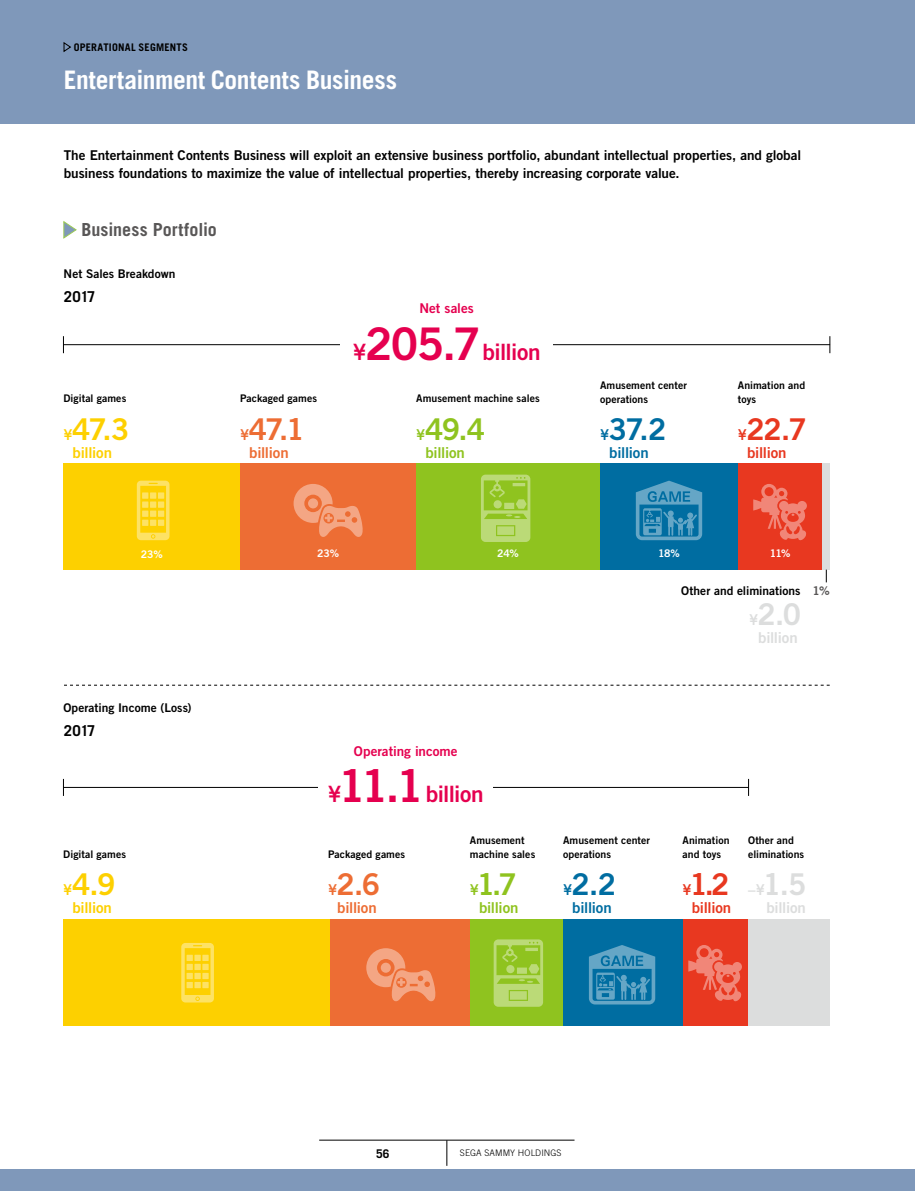
<style>
.page{position:relative;width:915px;height:1191px;background:#fff}
.page>*{position:absolute;margin:0;border:0;box-sizing:border-box;transform-origin:0 0}
._03-本文_E{font:30px "Trade Gothic LT Std Bd 2";color:#fdd000}
._03-本文_E-2{font:30px "Trade Gothic LT Std Bd 2";color:#ed6d34}
._03-本文_E-3{font:30px "Trade Gothic LT Std Bd 2";color:#8fc31f}
._03-本文_E-4{font:30px "Trade Gothic LT Std Bd 2";color:#006da1}
._03-本文_E-5{font:30px "Trade Gothic LT Std Bd 2";color:#e83820}
._03-本文_E-6{font:30px "Trade Gothic LT Std Bd 2";color:#dcdddd}
._00-タイトル_E{font:700 25.5px "Trade Gothic LT Std";letter-spacing:-.015em;color:#fff}
._03-本文_E-7{font:22.5px "Trade Gothic LT Std Bd 2";letter-spacing:-.025em;color:#e5004f}
._02-見出し00{font:700 18px "Trade Gothic LT Std";color:#595757}
._03-本文_E-8{font:15px "Trade Gothic LT Std Bd 2";letter-spacing:-.015em;color:#fdd000}
._03-本文_E-9{font:15px "Trade Gothic LT Std Bd 2";letter-spacing:-.015em;color:#ed6d34}
._03-本文_E-10{font:15px "Trade Gothic LT Std Bd 2";letter-spacing:-.015em;color:#8fc31f}
._03-本文_E-11{font:15px "Trade Gothic LT Std Bd 2";letter-spacing:-.015em;color:#006da1}
._03-本文_E-12{font:15px "Trade Gothic LT Std Bd 2";letter-spacing:-.015em;color:#e83820}
._03-本文_E-13{font:15px "Trade Gothic LT Std Bd 2";letter-spacing:-.015em;color:#dcdddd}
.グラフタイトル{font:700 15px "Trade Gothic LT Std";letter-spacing:-.02em;color:#000}
._01-リード{font:13.5px/18px "Trade Gothic LT Std Bd 2";letter-spacing:-.005em;color:#000}
._03-本文_E-14{font:13.5px "Trade Gothic LT Std Bd 2";color:#e5004f}
._03-本文_E-15{font:12px "Trade Gothic LT Std Bd 2";color:#000}
.t1{font:700 12px "Trade Gothic LT Std";color:#000}
._03-本文_E-16{font:10.5px/13.5px "Trade Gothic LT Std Bd 2";letter-spacing:.005em;color:#000}
.t2{font:700 10.5px "Trade Gothic LT Std";letter-spacing:.02em;color:#000}
._03-本文_E-17{font:10.5px "Trade Gothic LT Std Bd 2";letter-spacing:-.01em;color:#fff}
.t3{font:300 9px "Trade Gothic LT Std";letter-spacing:.01em;color:#000}
.s1{font-size:15px}
.s2{font-size:45px}
.s3{color:#595757}
</style>
<div class="page">
<div style="left:0;top:0;width:914px;height:123px;background:#7f98ba"></div>
<svg style="left:64px;top:42px;width:7px;height:10px"></svg>
<svg style="left:63px;top:221px;width:14px;height:18px"></svg>
<svg style="left:64px;top:685px;width:765px;height:1px"></svg>
<div style="left:64px;top:463px;width:176px;height:106px;background:#fdd000"></div>
<div style="left:682px;top:919px;width:65px;height:107px;background:#e83820"></div>
<div style="left:563px;top:919px;width:119px;height:107px;background:#006da1"></div>
<div style="left:329px;top:919px;width:141px;height:107px;background:#ed6d34"></div>
<div style="left:63px;top:919px;width:266px;height:107px;background:#fdd000"></div>
<div style="left:470px;top:919px;width:93px;height:107px;background:#8fc31f"></div>
<div style="left:747px;top:919px;width:82px;height:107px;background:#dcdddd"></div>
<div style="left:240px;top:463px;width:176px;height:106px;background:#ed6d34"></div>
<div style="left:416px;top:463px;width:184px;height:106px;background:#8fc31f"></div>
<div style="left:600px;top:463px;width:137px;height:106px;background:#006da1"></div>
<div style="left:737px;top:463px;width:84px;height:106px;background:#e83820"></div>
<div style="left:821px;top:463px;width:8px;height:106px;background:#dcdddd"></div>
<svg style="left:825px;top:569px;width:1px;height:13px"></svg>
<svg style="left:293px;top:484px;width:70px;height:53px"></svg>
<svg style="left:366px;top:948px;width:70px;height:53px"></svg>
<svg style="left:753px;top:484px;width:53px;height:56px"></svg>
<svg style="left:688px;top:945px;width:53px;height:56px"></svg>
<svg style="left:137px;top:480px;width:32px;height:60px"></svg>
<svg style="left:181px;top:943px;width:33px;height:59px"></svg>
<svg style="left:481px;top:474px;width:49px;height:68px"></svg>
<svg style="left:493px;top:939px;width:50px;height:67px"></svg>
<svg style="left:635px;top:480px;width:67px;height:60px"></svg>
<svg style="left:589px;top:945px;width:66px;height:59px"></svg>
<svg style="left:63px;top:336px;width:1px;height:17px"></svg>
<svg style="left:63px;top:779px;width:1px;height:17px"></svg>
<svg style="left:829px;top:336px;width:1px;height:17px"></svg>
<svg style="left:748px;top:779px;width:1px;height:17px"></svg>
<hr style="left:63px;top:344px;width:766px;height:1px;background:#000">
<hr style="left:63px;top:787px;width:685px;height:1px;background:#000">
<div style="left:340px;top:302px;width:213px;height:76px;background:#fff"></div>
<div style="left:318px;top:744px;width:175px;height:77px;background:#fff"></div>
<div style="left:0;top:1169px;width:914px;height:22px;background:#7f98ba"></div>
<svg style="left:446px;top:1140px;width:1px;height:25px"></svg>
<hr style="left:319px;top:1139px;width:255px;height:1px;background:#000">
<p class="t2" style="left:74px;top:41px;width:116px">OPERATIONAL SEGMENTS</p>
<p class="_00-タイトル_E" style="left:64px;top:64px;width:335px">Entertainment Contents Business</p>
<p class="_01-リード" style="left:64px;top:146px;width:738px">The Entertainment Contents Business will exploit an extensive business portfolio, abundant intellectual properties, and global business foundations to maximize the value of intellectual properties, thereby increasing corporate value.</p>
<p class="_02-見出し00" style="left:81px;top:219px;width:137px">Business Portfolio</p>
<p class="_03-本文_E-15" style="left:64px;top:266px;width:113px">Net Sales Breakdown</p>
<p class="グラフタイトル" style="left:64px;top:287px;width:33px">2017</p>
<p class="_03-本文_E-16" style="left:63px;top:391px;width:64px">Digital games</p>
<p class="_03-本文_E" style="left:63px;top:410px;width:67px"><span class="s1">¥</span>47.3</p>
<p class="_03-本文_E-8" style="left:73px;top:443px;width:41px">billion</p>
<p class="_03-本文_E-16" style="left:240px;top:391px;width:79px">Packaged games</p>
<p class="_03-本文_E-2" style="left:240px;top:410px;width:66px"><span class="s1">¥</span>47.1</p>
<p class="_03-本文_E-9" style="left:249px;top:443px;width:41px">billion</p>
<p class="_03-本文_E-14" style="left:419px;top:300px;width:56px">Net sales</p>
<p class="_03-本文_E-7" style="left:352px;top:338px;width:189px">¥<span class="s2">205.7</span>billion</p>
<p class="_03-本文_E-16" style="left:416px;top:391px;width:125px">Amusement machine sales</p>
<p class="_03-本文_E-3" style="left:416px;top:410px;width:70px"><span class="s1">¥</span>49.4</p>
<p class="_03-本文_E-10" style="left:425px;top:443px;width:41px">billion</p>
<p class="_03-本文_E-16" style="left:600px;top:379px;width:88px">Amusement center operations</p>
<p class="_03-本文_E-4" style="left:600px;top:411px;width:68px"><span class="s1">¥</span>37.2</p>
<p class="_03-本文_E-11" style="left:609px;top:444px;width:41px">billion</p>
<p class="_03-本文_E-16" style="left:737px;top:379px;width:69px">Animation and toys</p>
<p class="_03-本文_E-5" style="left:737px;top:411px;width:70px"><span class="s1">¥</span>22.7</p>
<p class="_03-本文_E-12" style="left:746px;top:444px;width:41px">billion</p>
<p class="_03-本文_E-17" style="left:141px;top:547px;width:24px">23%</p>
<p class="_03-本文_E-17" style="left:317px;top:547px;width:24px">23%</p>
<p class="_03-本文_E-17" style="left:497px;top:547px;width:23px">24%</p>
<p class="_03-本文_E-17" style="left:657px;top:546px;width:23px">18%</p>
<p class="_03-本文_E-17" style="left:769px;top:547px;width:22px">11%</p>
<p class="_03-本文_E-15" style="left:681px;top:583px;width:150px">Other and eliminations <span class="s3">1%</span></p>
<p class="_03-本文_E-15" style="left:63px;top:700px;width:130px">Operating Income (Loss)</p>
<p class="グラフタイトル" style="left:64px;top:721px;width:33px">2017</p>
<p class="_03-本文_E-16" style="left:63px;top:847px;width:64px">Digital games</p>
<p class="_03-本文_E" style="left:63px;top:866px;width:54px"><span class="s1">¥</span>4.9</p>
<p class="_03-本文_E-8" style="left:72px;top:898px;width:41px">billion</p>
<p class="_03-本文_E-6" style="left:748px;top:596px;width:54px"><span class="s1">¥</span>2.0</p>
<p class="_03-本文_E-13" style="left:757px;top:628px;width:41px">billion</p>
<p class="_03-本文_E-14" style="left:354px;top:742px;width:105px">Operating income</p>
<p class="_03-本文_E-7" style="left:328px;top:780px;width:157px">¥<span class="s2">11.1</span>billion</p>
<p class="_03-本文_E-16" style="left:328px;top:847px;width:79px">Packaged games</p>
<p class="_03-本文_E-2" style="left:328px;top:866px;width:54px"><span class="s1">¥</span>2.6</p>
<p class="_03-本文_E-9" style="left:337px;top:898px;width:41px">billion</p>
<p class="_03-本文_E-16" style="left:469px;top:833px;width:67px">Amusement machine sales</p>
<p class="_03-本文_E-3" style="left:469px;top:865px;width:48px"><span class="s1">¥</span>1.7</p>
<p class="_03-本文_E-10" style="left:479px;top:898px;width:41px">billion</p>
<p class="_03-本文_E-16" style="left:563px;top:833px;width:88px">Amusement center operations</p>
<p class="_03-本文_E-4" style="left:563px;top:865px;width:54px"><span class="s1">¥</span>2.2</p>
<p class="_03-本文_E-11" style="left:572px;top:898px;width:41px">billion</p>
<p class="_03-本文_E-16" style="left:682px;top:833px;width:48px">Animation and toys</p>
<p class="_03-本文_E-5" style="left:682px;top:865px;width:48px"><span class="s1">¥</span>1.2</p>
<p class="_03-本文_E-12" style="left:691px;top:898px;width:41px">billion</p>
<p class="_03-本文_E-16" style="left:747px;top:833px;width:58px">Other and eliminations</p>
<p class="_03-本文_E-6" style="left:747px;top:865px;width:60px"><span class="s1">–¥</span>1.5</p>
<p class="_03-本文_E-13" style="left:766px;top:898px;width:41px">billion</p>
<p class="t1" style="left:376px;top:1145px;width:15px">56</p>
<p class="t3" style="left:460px;top:1147px;width:103px">SEGA SAMMY HOLDINGS</p>
</div>
